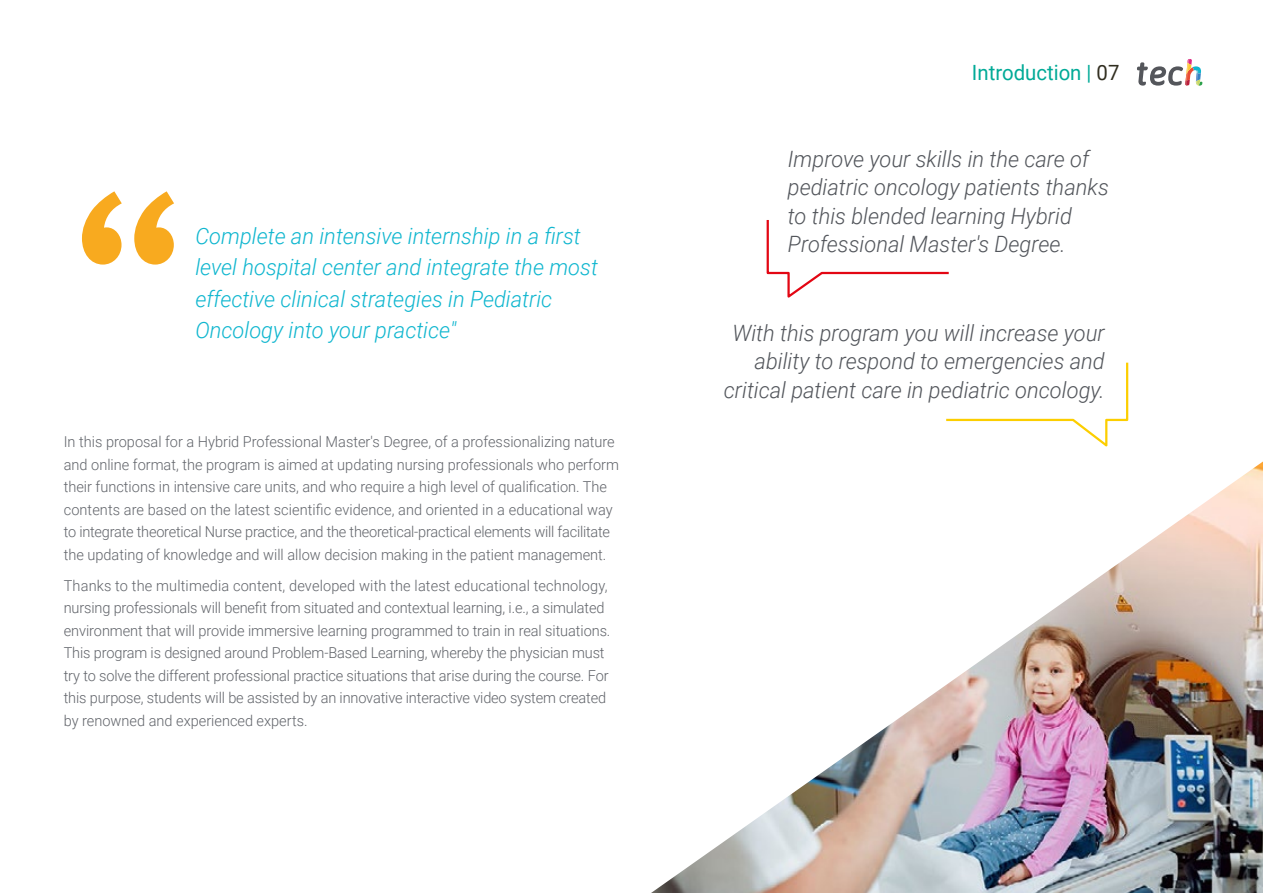
<style>
.page{position:relative;width:1263px;height:893px;background:#fff}
.page>*{position:absolute;margin:0;border:0;box-sizing:border-box;transform-origin:0 0}
.t1{font:italic 300 22.5px/28.5px "Roboto";color:#52555b;text-align:right}
.t2{font:italic 300 22.5px/31.5px "Roboto";color:#0fb6cf}
.t3{font:21px "Roboto";color:#00aa97}
.t4{font:300 15px/22.5px "Roboto";letter-spacing:-.005em;color:#61646a}
.s1{color:#312e20}
</style>
<div class="page">
<svg style="left:82px;top:191px;width:92px;height:74px"></svg>
<svg style="left:1137px;top:59px;width:65px;height:27px"></svg>
<svg style="left:946px;top:362px;width:183px;height:85px"></svg>
<img style="left:651px;top:461px;width:612px;height:432px">
<svg style="left:766px;top:220px;width:183px;height:78px"></svg>
<h1 class="t2" style="left:195px;top:219px;width:404px">Complete an intensive internship in a first level hospital center and integrate the most effective clinical strategies in Pediatric Oncology into your practice"</h1>
<p class="t4" style="left:64px;top:430px;width:557px">In this proposal for a Hybrid Professional Master's Degree, of a professionalizing nature and online format, the program is aimed at updating nursing professionals who perform their functions in intensive care units, and who require a high level of qualification. The contents are based on the latest scientific evidence, and oriented in a educational way to integrate theoretical Nurse practice, and the theoretical-practical elements will facilitate the updating of knowledge and will allow decision making in the patient management.</p>
<p class="t4" style="left:64px;top:573px;width:548px">Thanks to the multimedia content, developed with the latest educational technology, nursing professionals will benefit from situated and contextual learning, i.e., a simulated environment that will provide immersive learning programmed to train in real situations.<br>This program is designed around Problem-Based Learning, whereby the physician must try to solve the different professional practice situations that arise during the course. For this purpose, students will be assisted by an innovative interactive video system created by renowned and experienced experts.</p>
<h2 class="t3" style="left:972px;top:57px;width:149px">Introduction | <span class="s1">07</span></h2>
<h1 class="t1" style="left:788px;top:144px;width:322px;text-align:left">Improve your skills in the care of pediatric oncology patients thanks to this blended learning Hybrid Professional Master's Degree.</h1>
<h1 class="t1" style="left:724px;top:318px;width:382px">With this program you will increase your ability to respond to emergencies and critical patient care in pediatric oncology.</h1>
</div>
